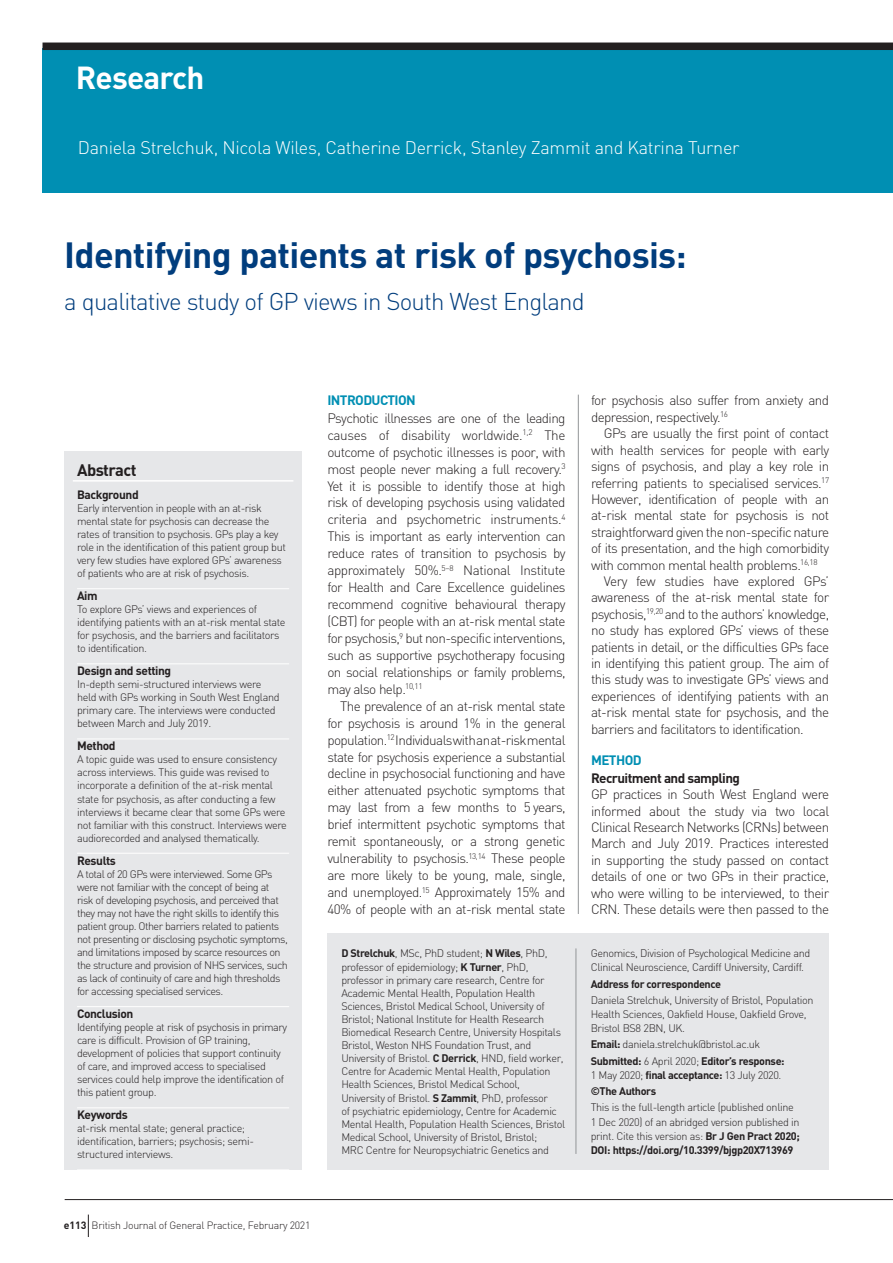
<style>
.page{position:relative;width:893px;height:1263px;background:#fff}
.page>*{position:absolute;margin:0;border:0;box-sizing:border-box;transform-origin:0 0}
.t1{font:700 36px "DIN";letter-spacing:-.02em;color:#013d7d}
.t2{font:700 31.5px "DIN";letter-spacing:-.025em;color:#fff}
.t3{font:300 24px "DIN";letter-spacing:-.035em;color:#013d7d}
.t4{font:300 18px "DIN";letter-spacing:-.015em;color:#fff}
.t5{font:700 16.5px "DIN";letter-spacing:-.035em;color:#231f20}
.t6{font:300 13.5px/17px "DIN";letter-spacing:-.045em;color:#231f20;text-align:justify}
.t7{font:700 13.5px "DIN";letter-spacing:-.045em;color:#231f20}
.t8{font:700 13.5px "DIN";letter-spacing:-.045em;color:#008fb3}
.t9{font:700 12px "DIN";letter-spacing:-.035em;color:#231f20}
.t10{font:300 10.8px/13px "DIN";letter-spacing:-.035em;color:#231f20}
.t11{font:700 10.8px/16.4px "DIN";letter-spacing:-.035em;color:#231f20}
.t12{font:300 10.5px "DIN";letter-spacing:-.025em;color:#231f20}
.s1{font-weight:700}
.s2{font-weight:300}
</style>
<div class="page">
<div style="left:43px;top:48px;width:850px;height:144px;background:#008fb3"></div>
<div style="left:43px;top:43px;width:850px;height:7px;background:#231f20"></div>
<hr style="left:578px;top:395px;width:1px;height:519px;background:#939598">
<div style="left:64px;top:451px;width:238px;height:718px;background:#e6e7e9"></div>
<hr style="left:73px;top:480px;width:220px;height:2px;background:#fff">
<hr style="left:77px;top:588px;width:212px;height:1px;background:#fff">
<hr style="left:77px;top:663px;width:212px;height:1px;background:#fff">
<hr style="left:77px;top:738px;width:212px;height:1px;background:#fff">
<hr style="left:77px;top:853px;width:212px;height:1px;background:#fff">
<hr style="left:77px;top:1006px;width:212px;height:1px;background:#fff">
<hr style="left:77px;top:1107px;width:212px;height:1px;background:#fff">
<div style="left:327px;top:933px;width:502px;height:236px;background:#e6e7e9"></div>
<hr style="left:576px;top:948px;width:1px;height:206px;background:#939598">
<svg style="left:88px;top:1214px;width:1px;height:23px"></svg>
<hr style="left:65px;top:1199px;width:828px;height:1px;background:#231f20">
<h2 class="t2" style="left:76px;top:57px;width:130px">Research</h2>
<h3 class="t4" style="left:78px;top:137px;width:663px">Daniela Strelchuk, Nicola Wiles, Catherine Derrick, Stanley Zammit and Katrina Turner</h3>
<h1 class="t1" style="left:64px;top:231px;width:624px">Identifying patients at risk of psychosis:</h1>
<h3 class="t3" style="left:64px;top:287px;width:522px">a qualitative study of GP views in South West England</h3>
<h3 class="t5" style="left:77px;top:459px;width:61px">Abstract</h3>
<p class="t9" style="left:77px;top:487px;width:63px">Background</p>
<p class="t10" style="left:77px;top:501px;width:210px">Early intervention in people with an at-risk mental state for psychosis can decrease the rates of transition to psychosis. GPs play a key role in the identification of this patient group but very few studies have explored GPs’ awareness of patients who are at risk of psychosis.</p>
<p class="t9" style="left:77px;top:588px;width:22px">Aim</p>
<p class="t10" style="left:77px;top:603px;width:210px">To explore GPs’ views and experiences of identifying patients with an at-risk mental state for psychosis, and the barriers and facilitators to identification.</p>
<p class="t9" style="left:77px;top:663px;width:96px">Design and setting</p>
<p class="t10" style="left:77px;top:678px;width:204px">In-depth semi-structured interviews were held with GPs working in South West England primary care. The interviews were conducted between March and July 2019.</p>
<p class="t9" style="left:77px;top:738px;width:40px">Method</p>
<p class="t10" style="left:77px;top:753px;width:211px">A topic guide was used to ensure consistency across interviews. This guide was revised to incorporate a definition of the at-risk mental state for psychosis, as after conducting a few interviews it became clear that some GPs were not familiar with this construct. Interviews were audiorecorded and analysed thematically.</p>
<p class="t9" style="left:77px;top:852px;width:40px">Results</p>
<p class="t10" style="left:77px;top:867px;width:212px">A total of 20 GPs were interviewed. Some GPs were not familiar with the concept of being at risk of developing psychosis, and perceived that they may not have the right skills to identify this patient group. Other barriers related to patients not presenting or disclosing psychotic symptoms, and limitations imposed by scarce resources on the structure and provision of NHS services, such as lack of continuity of care and high thresholds for accessing specialised services.</p>
<p class="t9" style="left:77px;top:1006px;width:58px">Conclusion</p>
<p class="t10" style="left:77px;top:1020px;width:212px">Identifying people at risk of psychosis in primary care is difficult. Provision of GP training, development of policies that support continuity of care, and improved access to specialised services could help improve the identification of this patient group.</p>
<p class="t9" style="left:77px;top:1107px;width:52px">Keywords</p>
<p class="t10" style="left:77px;top:1122px;width:178px">at-risk mental state; general practice; identification, barriers; psychosis; semi&shy;structured interviews.</p>
<p class="t8" style="left:327px;top:391px;width:90px">INTRODUCTION</p>
<p class="t6" style="left:327px;top:409px;width:240px">Psychotic illnesses are one of the leading causes of disability worldwide.<sup>1,2</sup> The outcome of psychotic illnesses is poor, with most people never making a full recovery.<sup>3<br></sup>Yet it is possible to identify those at high risk of developing psychosis using validated criteria and psychometric instruments.<sup>4<br></sup>This is important as early intervention can reduce rates of transition to psychosis by approximately 50%.<sup>5–8</sup> National Institute for Health and Care Excellence guidelines recommend cognitive behavioural therapy (CBT) for people with an at-risk mental state for psychosis,<sup>9</sup> but non-specific interventions, such as supportive psychotherapy focusing on social relationships or family problems, may also help.<sup>10,11</sup></p>
<p class="t6" style="left:327px;top:697px;width:240px;text-indent:13px">The prevalence of an at-risk mental state for psychosis is around 1% in the general population.<sup>12</sup> Individuals with an at-risk mental state for psychosis experience a substantial decline in psychosocial functioning and have either attenuated psychotic symptoms that may last from a few months to 5 years, brief intermittent psychotic symptoms that remit spontaneously, or a strong genetic vulnerability to psychosis.<sup>13,14</sup> These people are more likely to be young, male, single, and unemployed.<sup>15</sup> Approximately 15% and 40% of people with an at-risk mental state</p>
<p class="t6" style="left:591px;top:392px;width:240px;line-height:16.4px">for psychosis also suffer from anxiety and depression, respectively.<sup>16</sup></p>
<p class="t6" style="left:604px;top:425px;width:227px">GPs are usually the first point of contact</p>
<p class="t6" style="left:591px;top:441px;width:240px">with health services for people with early</p>
<p class="t6" style="left:591px;top:458px;width:240px">signs of psychosis, and play a key role in</p>
<p class="t6" style="left:591px;top:474px;width:240px">referring patients to specialised services.<sup>17</sup></p>
<p class="t6" style="left:591px;top:490px;width:240px">However, identification of people with an</p>
<p class="t6" style="left:591px;top:507px;width:240px">at-risk mental state for psychosis is not</p>
<p class="t6" style="left:591px;top:523px;width:240px">straightforward given the non-specific nature</p>
<p class="t6" style="left:591px;top:540px;width:240px">of its presentation, and the high comorbidity</p>
<p class="t6" style="left:591px;top:556px;width:228px">with common mental health problems.<sup>16,18</sup></p>
<p class="t6" style="left:604px;top:572px;width:227px">Very few studies have explored GPs’</p>
<p class="t6" style="left:591px;top:589px;width:240px">awareness of the at-risk mental state for</p>
<p class="t6" style="left:591px;top:605px;width:240px">psychosis,<sup>19,20</sup> and to the authors’ knowledge,</p>
<p class="t6" style="left:591px;top:622px;width:240px">no study has explored GPs’ views of these</p>
<p class="t6" style="left:591px;top:638px;width:240px">patients in detail, or the difficulties GPs face</p>
<p class="t6" style="left:591px;top:654px;width:240px">in identifying this patient group. The aim of</p>
<p class="t6" style="left:591px;top:671px;width:240px">this study was to investigate GPs’ views and</p>
<p class="t6" style="left:591px;top:687px;width:240px">experiences of identifying patients with an</p>
<p class="t6" style="left:591px;top:704px;width:240px">at-risk mental state for psychosis, and the</p>
<p class="t6" style="left:591px;top:720px;width:214px">barriers and facilitators to identification.</p>
<p class="t8" style="left:591px;top:751px;width:52px">METHOD</p>
<p class="t7" style="left:591px;top:769px;width:150px">Recruitment and sampling</p>
<p class="t6" style="left:591px;top:786px;width:240px;line-height:16.4px">GP practices in South West England were informed about the study via two local Clinical Research Networks (CRNs) between March and July 2019. Practices interested in supporting the study passed on contact details of one or two GPs in their practice, who were willing to be interviewed, to their CRN. These details were then passed to the</p>
<p class="t10" style="left:341px;top:947px;width:225px"><span class="s1">D Strelchuk</span>, MSc, PhD student; <span class="s1">N Wiles</span>, PhD, professor of epidemiology; <span class="s1">K Turner</span>, PhD, professor in primary care research, Centre for Academic Mental Health, Population Health Sciences, Bristol Medical School, University of Bristol; National Institute for Health Research Biomedical Research Centre, University Hospitals Bristol, Weston NHS Foundation Trust, and University of Bristol. <span class="s1">C Derrick</span>, HND, field worker, Centre for Academic Mental Health, Population Health Sciences, Bristol Medical School, University of Bristol. <span class="s1">S Zammit</span>, PhD, professor<br>of psychiatric epidemiology, Centre for Academic Mental Health, Population Health Sciences, Bristol Medical School, University of Bristol, Bristol;<br>MRC Centre for Neuropsychiatric Genetics and</p>
<p class="t10" style="left:591px;top:946px;width:221px;line-height:14.1px">Genomics, Division of Psychological Medicine and<br>Clinical Neuroscience, Cardiff University, Cardiff.</p>
<p class="t11" style="left:591px;top:975px;width:132px">Address for correspondence</p>
<p class="t10" style="left:591px;top:993px;width:224px;line-height:14.1px">Daniela Strelchuk, University of Bristol, Population<br>Health Sciences, Oakfield House, Oakfield Grove,<br>Bristol BS8 2BN, UK.</p>
<p class="t10" style="left:591px;top:1036px;width:195px;line-height:16.4px"><span class="s1">Email:</span> daniela.strelchuk@bristol.ac.uk<br><span class="s1">Submitted:</span> 6 April 2020; <span class="s1">Editor’s response:</span></p>
<p class="t11" style="left:591px;top:1066px;width:192px"><span class="s2">1 May 2020;</span> final acceptance: <span class="s2">13 July 2020. </span>©The Authors</p>
<p class="t10" style="left:591px;top:1100px;width:211px;line-height:14.1px">This is the full-length article (published online 1 Dec 2020) of an abridged version published in print. Cite this version as: <span class="s1">Br J Gen Pract 2020; DOI: https://doi.org/10.3399/bjgp20X713969</span></p>
<p class="t12" style="left:64px;top:1219px;width:248px"><span class="s1">e113</span> British Journal of General Practice, February 2021</p>
</div>
